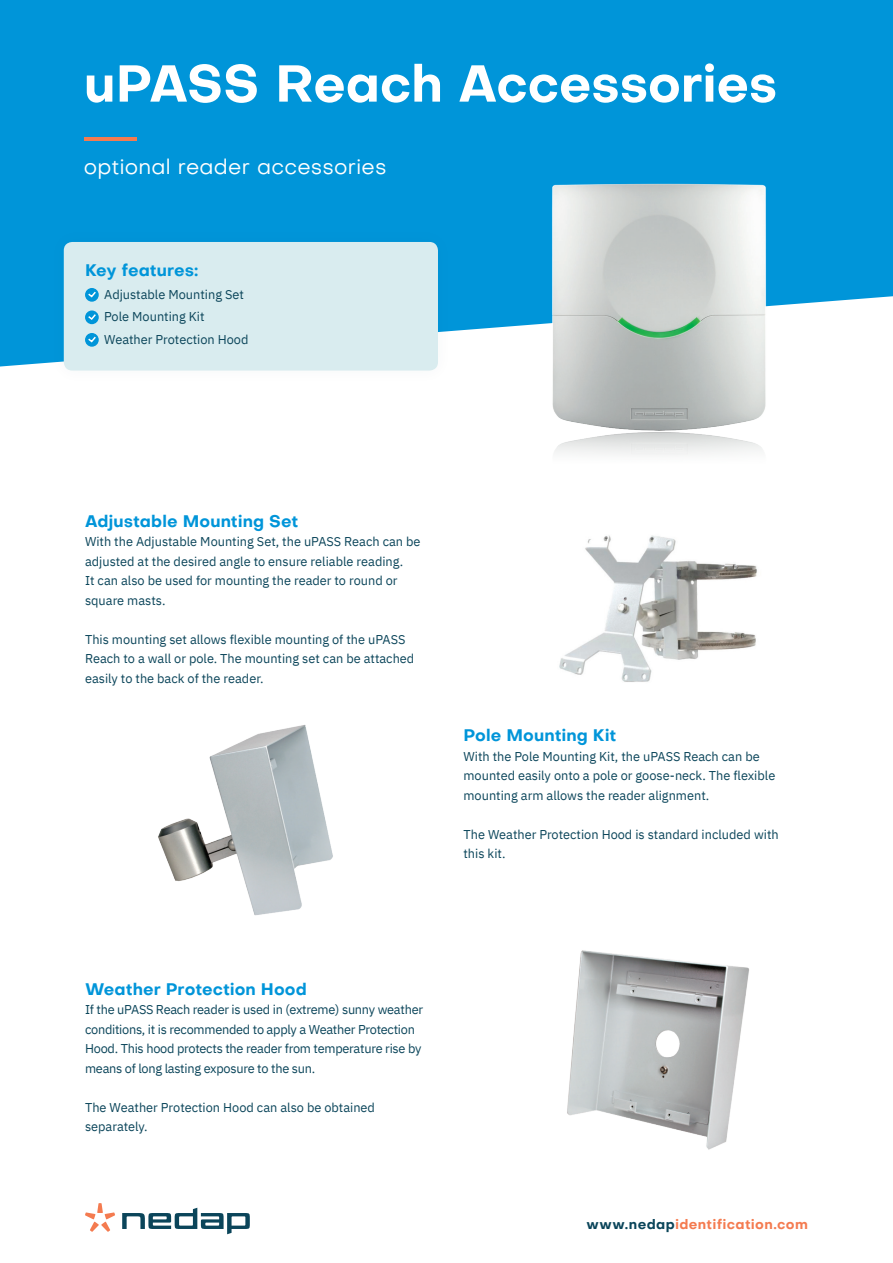
<style>
.page{position:relative;width:893px;height:1263px;background:#0095d9}
.page>*{position:absolute;margin:0;border:0;box-sizing:border-box;transform-origin:0 0}
.t1{font:700 51px "Objectivity";letter-spacing:-.01em;color:#fff}
.t2{font:21px "Objectivity";letter-spacing:.01em;color:#fff}
.t3{font:700 16.5px "Objectivity";color:#0095d9}
.t4{font:700 13.5px "Objectivity";letter-spacing:.025em;color:#f47b50}
.t5{font:12.75px/19.5px "IBM Plex Sans";color:#0b455a}
.t6{font:12.75px/19.5px "IBM Plex Sans";letter-spacing:-.02em;color:#0b455a}
.s1{color:#0b455a}
</style>
<div class="page">
<div style="left:0;top:296px;width:893px;height:967px;background:#fff"></div>
<div style="left:48px;top:226px;width:406px;height:160px;background:#0b455a;opacity:.05"></div>
<div style="left:64px;top:242px;width:374px;height:129px;background:#d9ecef;border-radius:9px"></div>
<svg style="left:122px;top:1208px;width:128px;height:26px;background:#a6bbc2"></svg>
<svg style="left:85px;top:1203px;width:30px;height:29px"></svg>
<img style="left:474px;top:183px;width:362px;height:283px">
<hr style="left:84px;top:137px;width:53px;height:4px;background:#f47b50">
<svg style="left:85px;top:288px;width:14px;height:14px"></svg>
<svg style="left:87px;top:290px;width:10px;height:9px"></svg>
<svg style="left:85px;top:310px;width:14px;height:14px"></svg>
<svg style="left:87px;top:313px;width:10px;height:8px"></svg>
<svg style="left:85px;top:333px;width:14px;height:14px"></svg>
<svg style="left:87px;top:335px;width:10px;height:9px"></svg>
<img style="left:552px;top:524px;width:220px;height:166px">
<img style="left:138px;top:716px;width:215px;height:214px">
<img style="left:547px;top:945px;width:225px;height:212px">
<h1 class="t1" style="left:84px;top:47px;width:695px">uPASS Reach Accessories</h1>
<h2 class="t2" style="left:84px;top:153px;width:304px">optional reader accessories</h2>
<p class="t3" style="left:85px;top:258px;width:115px">Key features:</p>
<p class="t5" style="left:104px;top:282px;width:146px;line-height:22.5px">Adjustable Mounting Set<br>Pole Mounting Kit<br>Weather Protection Hood</p>
<p class="t3" style="left:85px;top:509px;width:215px">Adjustable Mounting Set</p>
<p class="t5" style="left:85px;top:531px;width:337px">With the Adjustable Mounting Set, the uPASS Reach can be adjusted at the desired angle to ensure reliable reading.<br>It can also be used for mounting the reader to round or square masts.</p>
<p class="t5" style="left:85px;top:628px;width:331px">This mounting set allows flexible mounting of the uPASS<br>Reach to a wall or pole. The mounting set can be attached easily to the back of the reader.</p>
<p class="t3" style="left:463px;top:723px;width:154px">Pole Mounting Kit</p>
<p class="t5" style="left:463px;top:745px;width:313px">With the Pole Mounting Kit, the uPASS Reach can be mounted easily onto a pole or goose-neck. The flexible mounting arm allows the reader alignment.</p>
<p class="t5" style="left:463px;top:823px;width:317px">The Weather Protection Hood is standard included with this kit.</p>
<p class="t3" style="left:85px;top:977px;width:223px">Weather Protection Hood</p>
<p class="t6" style="left:85px;top:999px;width:340px">If the uPASS Reach reader is used in (extreme) sunny weather conditions, it is recommended to apply a Weather Protection Hood. This hood protects the reader from temperature rise by means of long lasting exposure to the sun.</p>
<p class="t5" style="left:85px;top:1096px;width:291px">The Weather Protection Hood can also be obtained separately.</p>
<p class="t4" style="left:587px;top:1214px;width:223px"><span class="s1">www.nedap</span>identification.com</p>
</div>
